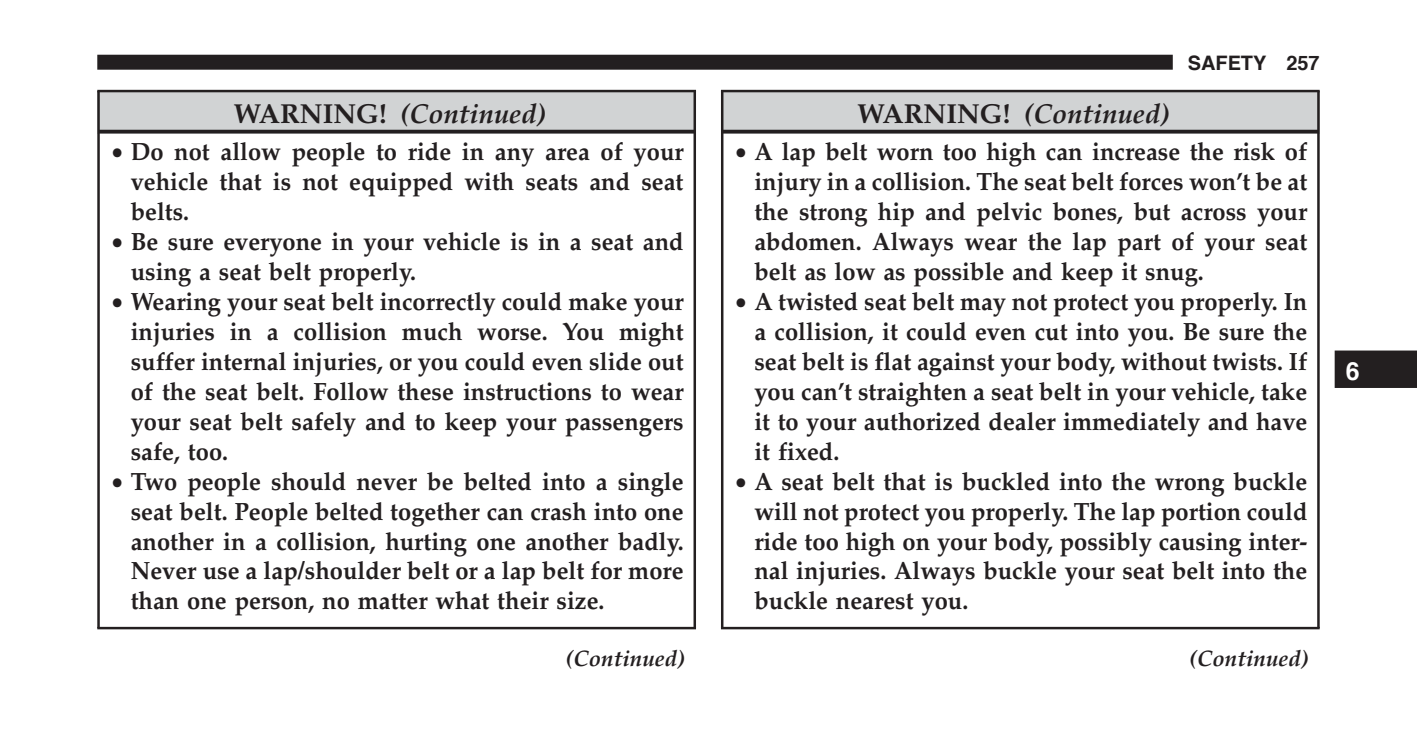
<style>
.page{position:relative;width:1417px;height:741px;background:#fff}
.page>*{position:absolute;margin:0;border:0;box-sizing:border-box;transform-origin:0 0}
.t1{font:italic 700 27.5px "Palatino";color:#231f20}
.t2{font:700 25px/30px "Palatino";color:#231f20;text-align:justify;scale:.95 1}
.t3{font:700 25px "Helvetica";color:#fff}
.t4{font:italic 700 22.5px "Palatino";color:#231f20}
.t5{font:700 20px "Helvetica";color:#231f20}
.s1{font-style:normal}
</style>
<div class="page">
<div style="left:97px;top:92px;width:599px;height:42px;background:#d1d3d4"></div>
<div style="left:721px;top:92px;width:599px;height:42px;background:#d1d3d4"></div>
<div style="left:1335px;top:350px;width:82px;height:38px;background:#231f20"></div>
<hr style="left:99px;top:130px;width:596px;height:3px;background:#231f20">
<hr style="left:97px;top:90px;width:599px;height:2px;background:#231f20">
<hr style="left:693px;top:91px;width:3px;height:537px;background:#231f20">
<hr style="left:97px;top:627px;width:599px;height:2px;background:#231f20">
<hr style="left:97px;top:91px;width:3px;height:537px;background:#231f20">
<hr style="left:722px;top:130px;width:596px;height:3px;background:#231f20">
<hr style="left:721px;top:90px;width:599px;height:2px;background:#231f20">
<hr style="left:1317px;top:91px;width:3px;height:537px;background:#231f20">
<hr style="left:721px;top:627px;width:599px;height:2px;background:#231f20">
<hr style="left:721px;top:91px;width:2px;height:537px;background:#231f20">
<div style="left:97px;top:55px;width:1076px;height:15px;background:#231f20"></div>
<p class="t1" style="left:234px;top:97px;width:314px"><span class="s1">WARNING!</span> (Continued)</p>
<p class="t2" style="left:131px;top:137px;width:584px;text-indent:-21px">• Do not allow people to ride in any area of your vehicle that is not equipped with seats and seat belts.</p>
<p class="t2" style="left:131px;top:227px;width:584px;text-indent:-21px">• Be sure everyone in your vehicle is in a seat and using a seat belt properly.</p>
<p class="t2" style="left:131px;top:287px;width:584px;text-indent:-21px">• Wearing your seat belt incorrectly could make your injuries in a collision much worse. You might suffer internal injuries, or you could even slide out of the seat belt. Follow these instructions to wear your seat belt safely and to keep your passengers safe, too.</p>
<p class="t2" style="left:131px;top:466px;width:584px;text-indent:-21px">• Two people should never be belted into a single seat belt. People belted together can crash into one another in a collision, hurting one another badly.<br>Never use a lap/shoulder belt or a lap belt for more than one person, no matter what their size.</p>
<p class="t4" style="left:566px;top:645px;width:120px">(Continued)</p>
<p class="t5" style="left:1188px;top:54px;width:133px">SAFETY 257</p>
<p class="t1" style="left:857px;top:97px;width:314px"><span class="s1">WARNING!</span> (Continued)</p>
<p class="t2" style="left:754px;top:137px;width:584px;text-indent:-21px">• A lap belt worn too high can increase the risk of injury in a collision. The seat belt forces won’t be at the strong hip and pelvic bones, but across your abdomen. Always wear the lap part of your seat belt as low as possible and keep it snug.</p>
<p class="t2" style="left:754px;top:287px;width:584px;text-indent:-21px">• A twisted seat belt may not protect you properly. In a collision, it could even cut into you. Be sure the seat belt is flat against your body, without twists. If you can’t straighten a seat belt in your vehicle, take it to your authorized dealer immediately and have it fixed.</p>
<p class="t2" style="left:754px;top:466px;width:584px;text-indent:-21px">• A seat belt that is buckled into the wrong buckle will not protect you properly. The lap portion could ride too high on your body, possibly causing inter&shy;nal injuries. Always buckle your seat belt into the buckle nearest you.</p>
<p class="t4" style="left:1189px;top:645px;width:120px">(Continued)</p>
<p class="t3" style="left:1346px;top:361px;width:15px">6</p>
</div>
